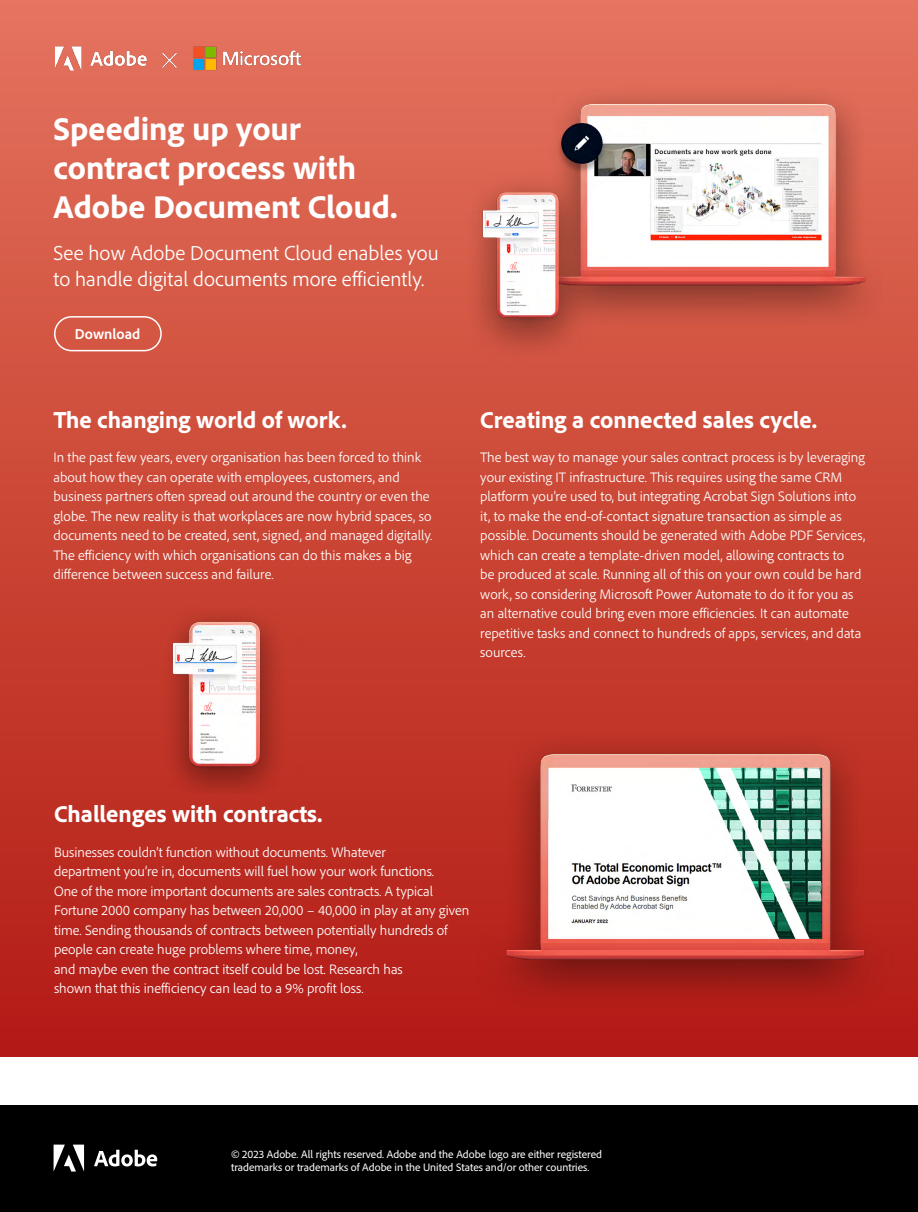
<style>
.page{position:relative;width:918px;height:1212px;background:#fff}
.page>*{position:absolute;margin:0;border:0;box-sizing:border-box;transform-origin:0 0}
.t1{font:800 33px/39px "Adobe Clean";color:#fff}
.t2{font:800 24px "Adobe Clean";color:#fff}
.t3{font:300 21px/25.5px "Adobe Clean";color:#fff}
.t4{font:700 15px "Adobe Clean";letter-spacing:.005em;color:#fff}
.t5{font:300 14.25px/19.5px "Adobe Clean";color:#fff}
.t6{font:11.25px/13.5px "Adobe Clean";color:#fff}
</style>
<div class="page">
<div style="left:0;top:0;width:918px;height:1057px;background:linear-gradient(to bottom,#e4735c,#b21912)"></div>
<div style="left:0;top:1106px;width:918px;height:106px;background:#000"></div>
<svg style="left:94px;top:1150px;width:63px;height:16px"></svg>
<svg style="left:54px;top:1144px;width:30px;height:27px"></svg>
<img style="left:55px;top:36px;width:245px;height:40px">
<img style="left:394px;top:66px;width:488px;height:297px">
<div style="left:54px;top:316px;width:108px;height:35px;border:2px solid #fff;border-radius:17px"></div>
<img style="left:119px;top:593px;width:207px;height:200px">
<img style="left:462px;top:693px;width:451px;height:323px">
<h1 class="t1" style="left:53px;top:109px;width:346px">Speeding up your contract process with<br>Adobe Document Cloud.</h1>
<h3 class="t3" style="left:53px;top:240px;width:387px">See how Adobe Document Cloud enables you to handle digital documents more efficiently.</h3>
<p class="t4" style="left:75px;top:324px;width:67px">Download</p>
<h2 class="t2" style="left:53px;top:404px;width:295px">The changing world of work.</h2>
<p class="t5" style="left:53px;top:447px;width:381px">In the past few years, every organisation has been forced to think about how they can operate with employees, customers, and business partners often spread out around the country or even the globe. The new reality is that workplaces are now hybrid spaces, so documents need to be created, sent, signed, and managed digitally.<br>The efficiency with which organisations can do this makes a big difference between success and failure.</p>
<h2 class="t2" style="left:480px;top:404px;width:339px">Creating a connected sales cycle.</h2>
<p class="t5" style="left:480px;top:447px;width:387px">The best way to manage your sales contract process is by leveraging your existing IT infrastructure. This requires using the same CRM platform you’re used to, but integrating Acrobat Sign Solutions into it, to make the end-of-contact signature transaction as simple as possible. Documents should be generated with Adobe PDF Services, which can create a template-driven model, allowing contracts to<br>be produced at scale. Running all of this on your own could be hard work, so considering Microsoft Power Automate to do it for you as an alternative could bring even more efficiencies. It can automate repetitive tasks and connect to hundreds of apps, services, and data sources.</p>
<h2 class="t2" style="left:54px;top:798px;width:270px">Challenges with contracts.</h2>
<p class="t5" style="left:54px;top:842px;width:417px">Businesses couldn’t function without documents. Whatever<br>department you’re in, documents will fuel how your work functions.<br>One of the more important documents are sales contracts. A typical Fortune 2000 company has between 20,000 – 40,000 in play at any given time. Sending thousands of contracts between potentially hundreds of people can create huge problems where time, money,<br>and maybe even the contract itself could be lost. Research has<br>shown that this inefficiency can lead to a 9% profit loss.</p>
<p class="t6" style="left:231px;top:1147px;width:373px">© 2023 Adobe. All rights reserved. Adobe and the Adobe logo are either registered trademarks or trademarks of Adobe in the United States and/or other countries.</p>
</div>
